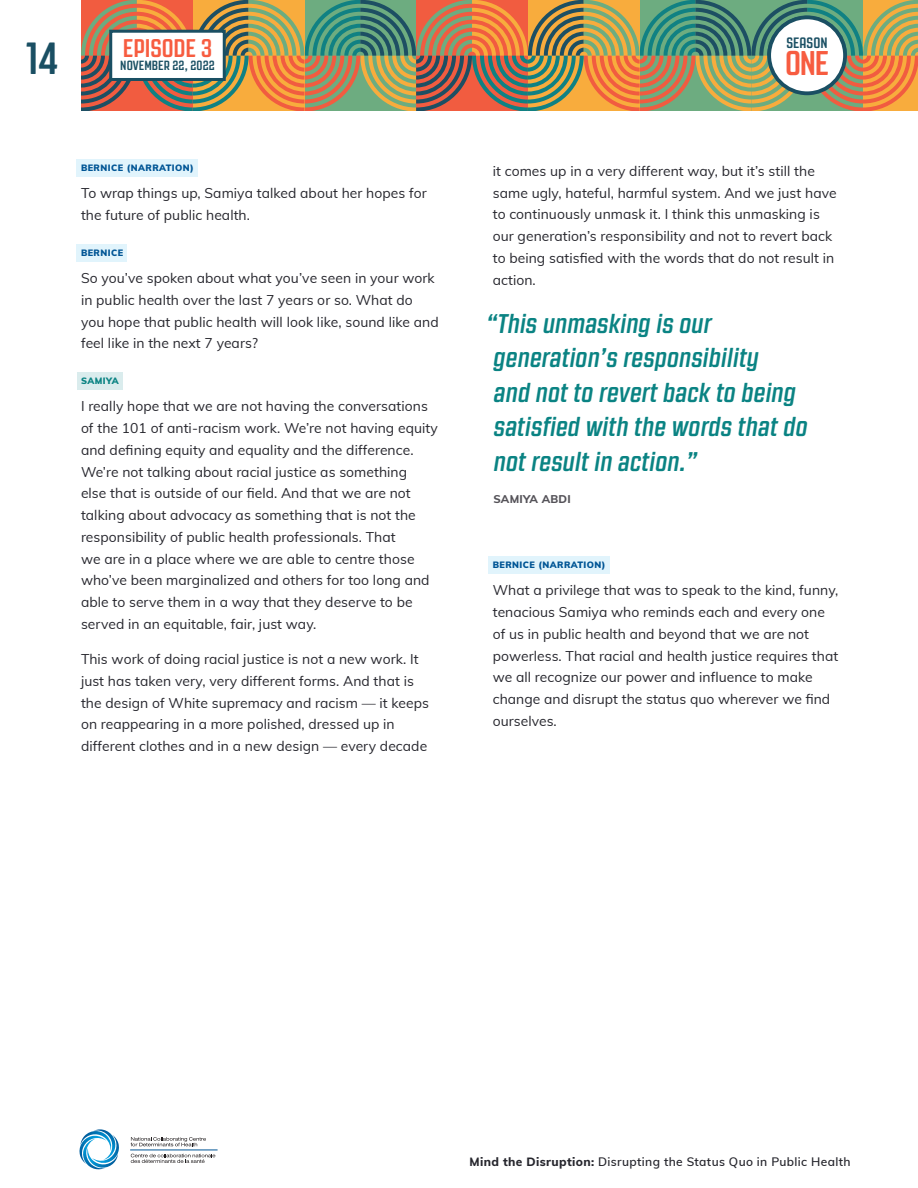
<style>
.page{position:relative;width:918px;height:1188px;background:#fff}
.page>*{position:absolute;margin:0;border:0;box-sizing:border-box;transform-origin:0 0}
.t1{font:700 45px "Revolution Gothic";color:#1a4f63}
.t2{font:700 34.2px "Revolution Gothic";color:#f75c40}
.PULL_QUOTE{font:italic 700 27px/34.5px "Revolution Gothic";letter-spacing:.005em;color:#0a8383}
.t3{font:700 25.5px "Revolution Gothic";color:#f75c40}
.t4{font:700 15px "Revolution Gothic";letter-spacing:.005em;color:#1a4f63}
.BODY_COPY{font:13.8px/21.8px "Muli";letter-spacing:.005em;color:#26262d}
.t5{font:700 13.35px "Revolution Gothic";letter-spacing:.005em;color:#1a4f63}
.t6{font:600 12px "Muli";letter-spacing:.03em;color:#26262d}
.BODY_COPY-2{font:800 11.25px "Muli";letter-spacing:.02em;color:#555359}
.B{font:900 9px "Muli";letter-spacing:.05em;color:#005595}
.A{font:900 9px "Muli";letter-spacing:.05em;color:#0a8383}
.s1{font-weight:800}
</style>
<div class="page">
<svg style="left:81px;top:0;width:837px;height:111px;background:#a28b5b"></svg>
<svg style="left:131px;top:1137px;width:75px;height:9px"></svg>
<svg style="left:131px;top:1154px;width:84px;height:9px"></svg>
<svg style="left:79px;top:1129px;width:40px;height:41px"></svg>
<hr style="left:130px;top:1150px;width:88px;height:1px;background:#005595">
<div style="left:769px;top:17px;width:76px;height:76px;background:#fff;border-radius:50%"></div>
<div style="left:767px;top:15px;width:80px;height:80px;border:4px solid #1a4f63;border-radius:50%"></div>
<div style="left:109px;top:30px;width:117px;height:51px;background:#fff;border:3px solid #1a4f63"></div>
<div style="left:77px;top:159px;width:121px;height:18px;background:#e1f4fc"></div>
<svg style="left:77px;top:244px;width:50px;height:17px"></svg>
<svg style="left:77px;top:372px;width:46px;height:18px"></svg>
<div style="left:488px;top:556px;width:121px;height:18px;background:#e1f4fc"></div>
<h1 class="t1" style="left:26px;top:34px;width:34px">14</h1>
<p class="t4" style="left:787px;top:35px;width:43px">SEASON</p>
<h3 class="t3" style="left:123px;top:35px;width:91px">EPISODE 3</h3>
<p class="t5" style="left:120px;top:58px;width:96px">NOVEMBER 22, 2022</p>
<h2 class="t2" style="left:785px;top:45px;width:45px">ONE</h2>
<p class="B" style="left:81px;top:161px;width:114px">BERNICE (NARRATION)</p>
<p class="BODY_COPY" style="left:81px;top:182px;width:347px">To wrap things up, Samiya talked about her hopes for the future of public health.</p>
<p class="B" style="left:81px;top:246px;width:44px">BERNICE</p>
<p class="BODY_COPY" style="left:81px;top:267px;width:359px">So you’ve spoken about what you’ve seen in your work in public health over the last 7 years or so. What do you hope that public health will look like, sound like and feel like in the next 7 years?</p>
<p class="A" style="left:81px;top:374px;width:39px">SAMIYA</p>
<p class="BODY_COPY" style="left:81px;top:395px;width:358px">I really hope that we are not having the conversations of the 101 of anti-racism work. We’re not having equity and defining equity and equality and the difference.<br>We’re not talking about racial justice as something<br>else that is outside of our field. And that we are not talking about advocacy as something that is not the responsibility of public health professionals. That<br>we are in a place where we are able to centre those who’ve been marginalized and others for too long and able to serve them in a way that they deserve to be served in an equitable, fair, just way.</p>
<p class="BODY_COPY" style="left:81px;top:648px;width:350px">This work of doing racial justice is not a new work. It just has taken very, very different forms. And that is the design of White supremacy and racism — it keeps on reappearing in a more polished, dressed up in different clothes and in a new design — every decade</p>
<p class="BODY_COPY" style="left:493px;top:159px;width:345px">it comes up in a very different way, but it’s still the same ugly, hateful, harmful system. And we just have to continuously unmask it. I think this unmasking is our generation’s responsibility and not to revert back to being satisfied with the words that do not result in action.</p>
<p class="PULL_QUOTE" style="left:486px;top:306px;width:323px">“This unmasking is our generation’s responsibility<br>and not to revert back to being satisfied with the words that do not result in action.”</p>
<p class="BODY_COPY-2" style="left:493px;top:491px;width:79px">SAMIYA ABDI</p>
<p class="B" style="left:493px;top:558px;width:114px">BERNICE (NARRATION)</p>
<p class="BODY_COPY" style="left:493px;top:579px;width:347px">What a privilege that was to speak to the kind, funny, tenacious Samiya who reminds each and every one of us in public health and beyond that we are not powerless. That racial and health justice requires that we all recognize our power and influence to make change and disrupt the status quo wherever we find ourselves.</p>
<p class="t6" style="left:470px;top:1153px;width:382px"><span class="s1">Mind the Disruption:</span> Disrupting the Status Quo in Public Health</p>
</div>
